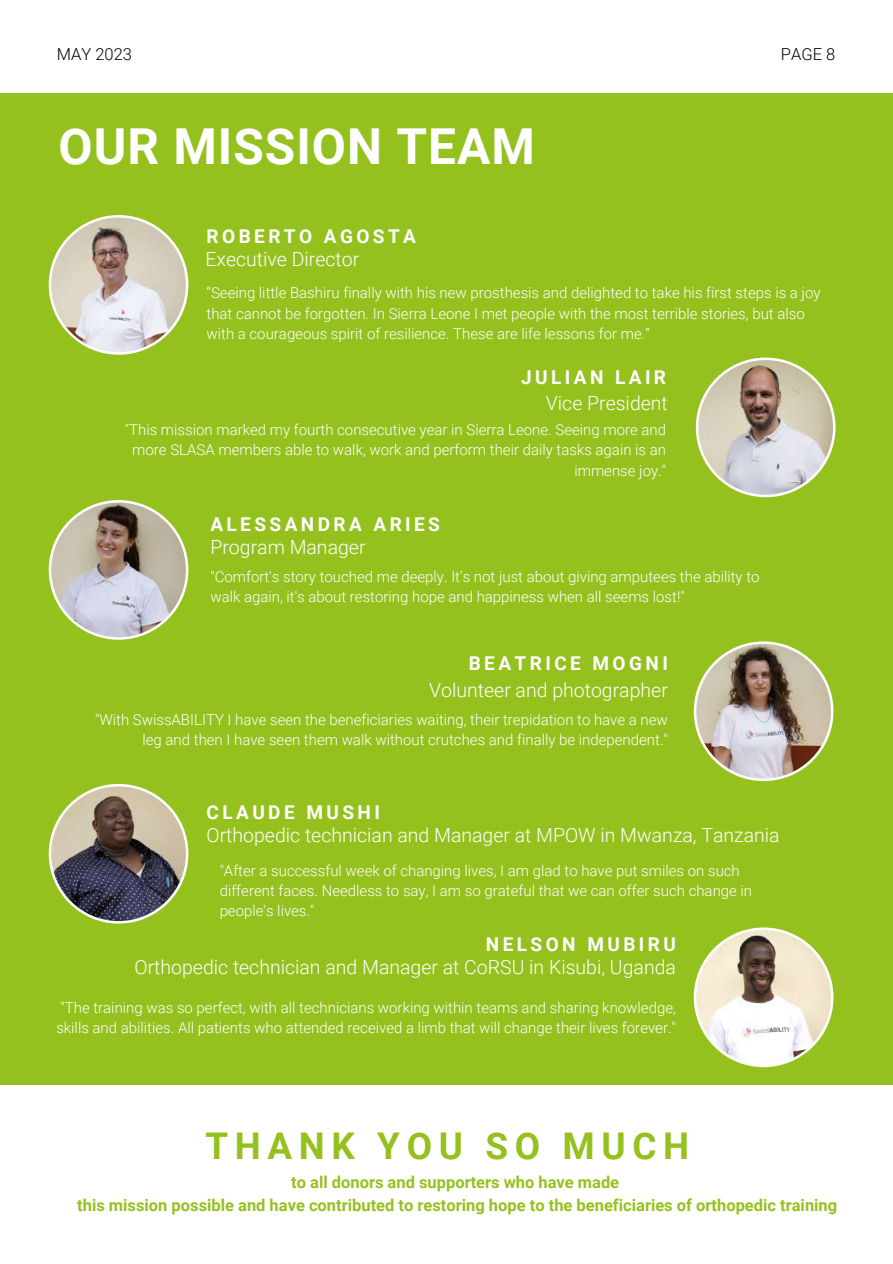
<style>
.page{position:relative;width:893px;height:1264px;background:#fff}
.page>*{position:absolute;margin:0;border:0;box-sizing:border-box;transform-origin:0 0}
.t1{font:700 49.65px "Roboto";letter-spacing:.02em;color:#fff}
.t2{font:700 36.75px "Roboto";letter-spacing:.18em;color:#95c11f}
.t3{font:300 19.5px "Roboto";color:#fff}
.t4{font:700 19.05px "Roboto";letter-spacing:.18em;color:#fff}
.t5{font:700 16.5px/22.5px "Roboto";color:#95c11f;text-align:center}
.t6{font:300 16.5px "Roboto";color:#000}
.t7{font:300 15px/20.2px "Roboto";color:#fff}
</style>
<div class="page">
<div style="left:0;top:93px;width:892px;height:991px;background:#95c11f"></div>
<svg style="left:49px;top:215px;width:139px;height:140px"></svg>
<svg style="left:695px;top:357px;width:140px;height:140px"></svg>
<svg style="left:49px;top:500px;width:139px;height:139px"></svg>
<img style="left:693px;top:641px;width:140px;height:140px">
<svg style="left:49px;top:784px;width:139px;height:139px"></svg>
<svg style="left:693px;top:927px;width:140px;height:140px"></svg>
<p class="t6" style="left:57px;top:44px;width:77px">MAY 2023</p>
<p class="t6" style="left:780px;top:44px;width:56px">PAGE 8</p>
<h1 class="t1" style="left:59px;top:118px;width:477px">OUR MISSION TEAM</h1>
<p class="t4" style="left:206px;top:225px;width:211px">ROBERTO AGOSTA</p>
<h3 class="t3" style="left:205px;top:248px;width:155px">Executive Director</h3>
<p class="t7" style="left:206px;top:283px;width:615px">“Seeing little Bashiru finally with his new prosthesis and delighted to take his first steps is a joy that cannot be forgotten. In Sierra Leone I met people with the most terrible stories, but also with a courageous spirit of resilience. These are life lessons for me.”</p>
<p class="t4" style="left:521px;top:367px;width:146px">JULIAN LAIR</p>
<h3 class="t3" style="left:546px;top:391px;width:123px">Vice President</h3>
<p class="t7" style="left:125px;top:420px;width:542px;text-align:right">"This mission marked my fourth consecutive year in Sierra Leone. Seeing more and more SLASA members able to walk, work and perform their daily tasks again is an immense joy."</p>
<p class="t4" style="left:210px;top:513px;width:231px">ALESSANDRA ARIES</p>
<h3 class="t3" style="left:210px;top:535px;width:157px">Program Manager</h3>
<p class="t7" style="left:210px;top:566px;width:550px">"Comfort's story touched me deeply. It's not just about giving amputees the ability to walk again, it's about restoring hope and happiness when all seems lost!"</p>
<p class="t4" style="left:468px;top:652px;width:201px">BEATRICE MOGNI</p>
<h3 class="t3" style="left:429px;top:679px;width:240px">Volunteer and photographer</h3>
<p class="t7" style="left:95px;top:710px;width:574px;text-align:right">"With SwissABILITY I have seen the beneficiaries waiting, their trepidation to have a new leg and then I have seen them walk without crutches and finally be independent."</p>
<p class="t4" style="left:206px;top:801px;width:175px">CLAUDE MUSHI</p>
<h3 class="t3" style="left:206px;top:823px;width:574px">Orthopedic technician and Manager at MPOW in Mwanza, Tanzania</h3>
<p class="t7" style="left:220px;top:860px;width:534px">"After a successful week of changing lives, I am glad to have put smiles on such different faces. Needless to say, I am so grateful that we can offer such change in people's lives."</p>
<p class="t4" style="left:486px;top:933px;width:191px">NELSON MUBIRU</p>
<h3 class="t3" style="left:134px;top:956px;width:543px">Orthopedic technician and Manager at CoRSU in Kisubi, Uganda</h3>
<p class="t7" style="left:56px;top:997px;width:621px">"The training was so perfect, with all technicians working within teams and sharing knowledge, skills and abilities. All patients who attended received a limb that will change their lives forever."</p>
<h2 class="t2" style="left:205px;top:1124px;width:485px">THANK YOU SO MUCH</h2>
<p class="t5" style="left:77px;top:1171px;width:761px">to all donors and supporters who have made<br>this mission possible and have contributed to restoring hope to the beneficiaries of orthopedic training</p>
</div>
